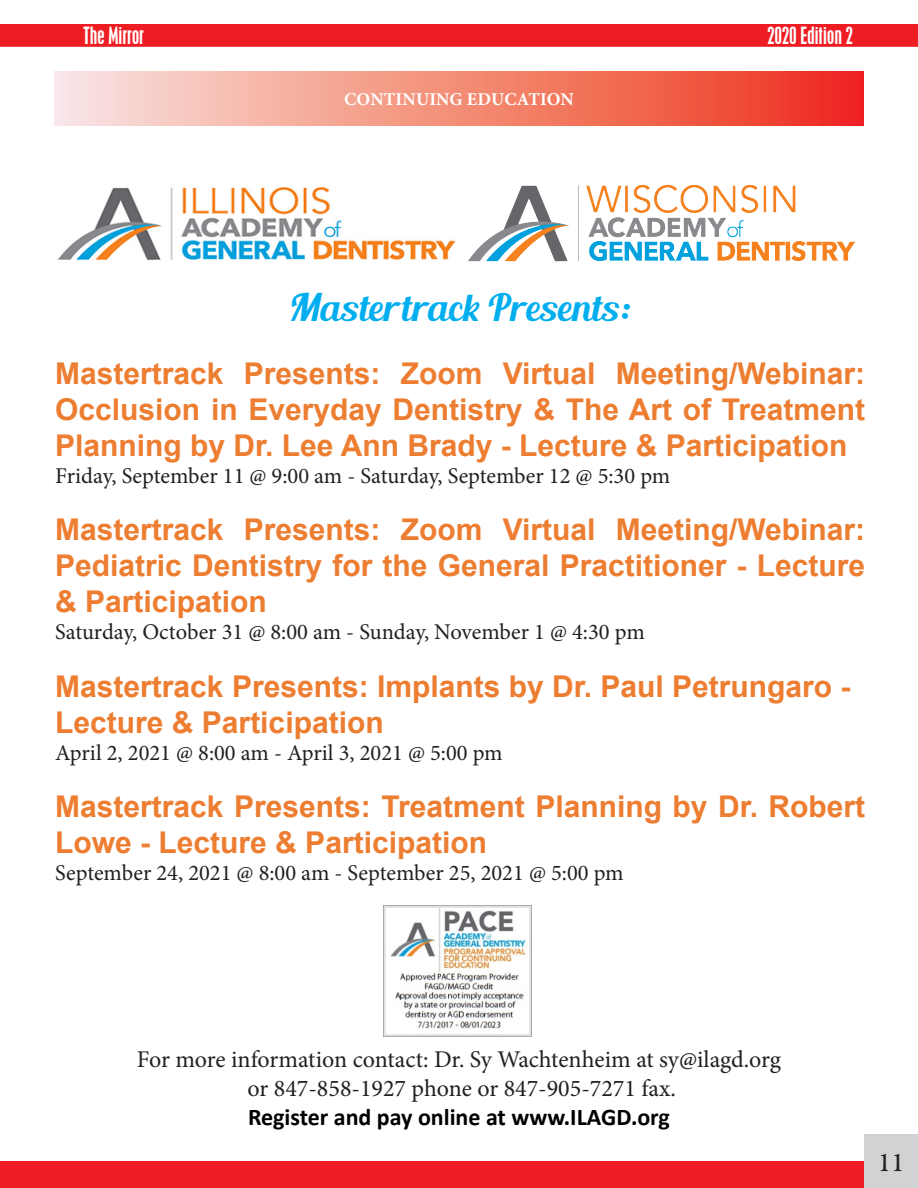
<style>
.page{position:relative;width:918px;height:1188px;background:#fff}
.page>*{position:absolute;margin:0;border:0;box-sizing:border-box;transform-origin:0 0}
.t1{font:37.5px "Blenda Script";color:#00aeef}
.t2{font:700 30px/36px "Arial";color:#ed7d31;text-align:justify}
.t3{font:500 27px "Garamond Premr Pro";color:#231f20}
.t4{font:24px "Minion Pro";color:#231f20}
.Heading_1{font:700 24px "Calibri";color:#000}
.t5{font:22.5px "Minion Pro";color:#231f20}
.t6{font:condensed 21px "Placard";color:#fff}
.t7{font:700 18px "Minion Pro";letter-spacing:.01em;color:#fff}
</style>
<div class="page">
<div style="left:0;top:24px;width:918px;height:23px;background:#ee1d23"></div>
<div style="left:0;top:1161px;width:864px;height:27px;background:#ee1d23"></div>
<div style="left:864px;top:1134px;width:54px;height:54px;background:#d1d2d4"></div>
<div style="left:54px;top:71px;width:810px;height:54px;background:linear-gradient(to right,#f9e9df,#ed2d17)"></div>
<img style="left:383px;top:905px;width:149px;height:131px">
<img style="left:58px;top:187px;width:398px;height:74px">
<img style="left:468px;top:184px;width:387px;height:78px">
<p class="t6" style="left:83px;top:23px;width:62px">The Mirror</p>
<p class="t7" style="left:344px;top:87px;width:231px">CONTINUING EDUCATION</p>
<p class="t6" style="left:767px;top:23px;width:87px">2020 Edition 2</p>
<p class="t1" style="left:289px;top:284px;width:343px">Mastertrack Presents:</p>
<p class="t2" style="left:55px;top:356px;width:812px">Mastertrack Presents: Zoom Virtual Meeting/Webinar:<br>Occlusion in Everyday Dentistry &amp; The Art of Treatment Planning by Dr. Lee Ann Brady - Lecture &amp; Participation</p>
<p class="t5" style="left:55px;top:460px;width:617px">Friday, September 11 @ 9:00 am - Saturday, September 12 @ 5:30 pm</p>
<p class="t2" style="left:55px;top:513px;width:812px">Mastertrack Presents: Zoom Virtual Meeting/Webinar:<br>Pediatric Dentistry for the General Practitioner - Lecture &amp; Participation</p>
<p class="t5" style="left:55px;top:617px;width:591px">Saturday, October 31 @ 8:00 am - Sunday, November 1 @ 4:30 pm</p>
<p class="t2" style="left:55px;top:669px;width:797px">Mastertrack Presents: Implants by Dr. Paul Petrungaro -<br>Lecture &amp; Participation</p>
<p class="t5" style="left:55px;top:738px;width:449px">April 2, 2021 @ 8:00 am - April 3, 2021 @ 5:00 pm</p>
<p class="t2" style="left:55px;top:790px;width:811px">Mastertrack Presents: Treatment Planning by Dr. Robert<br>Lowe - Lecture &amp; Participation</p>
<p class="t5" style="left:55px;top:858px;width:570px">September 24, 2021 @ 8:00 am - September 25, 2021 @ 5:00 pm</p>
<p class="t4" style="left:137px;top:1044px;width:646px">For more information contact: Dr. Sy Wachtenheim at sy@ilagd.org</p>
<p class="t4" style="left:248px;top:1072px;width:430px">or 847-858-1927 phone or 847-905-7271 fax.</p>
<p class="Heading_1" style="left:248px;top:1102px;width:423px">Register and pay online at www.ILAGD.org</p>
<p class="t3" style="left:878px;top:1146px;width:28px">11</p>
</div>
